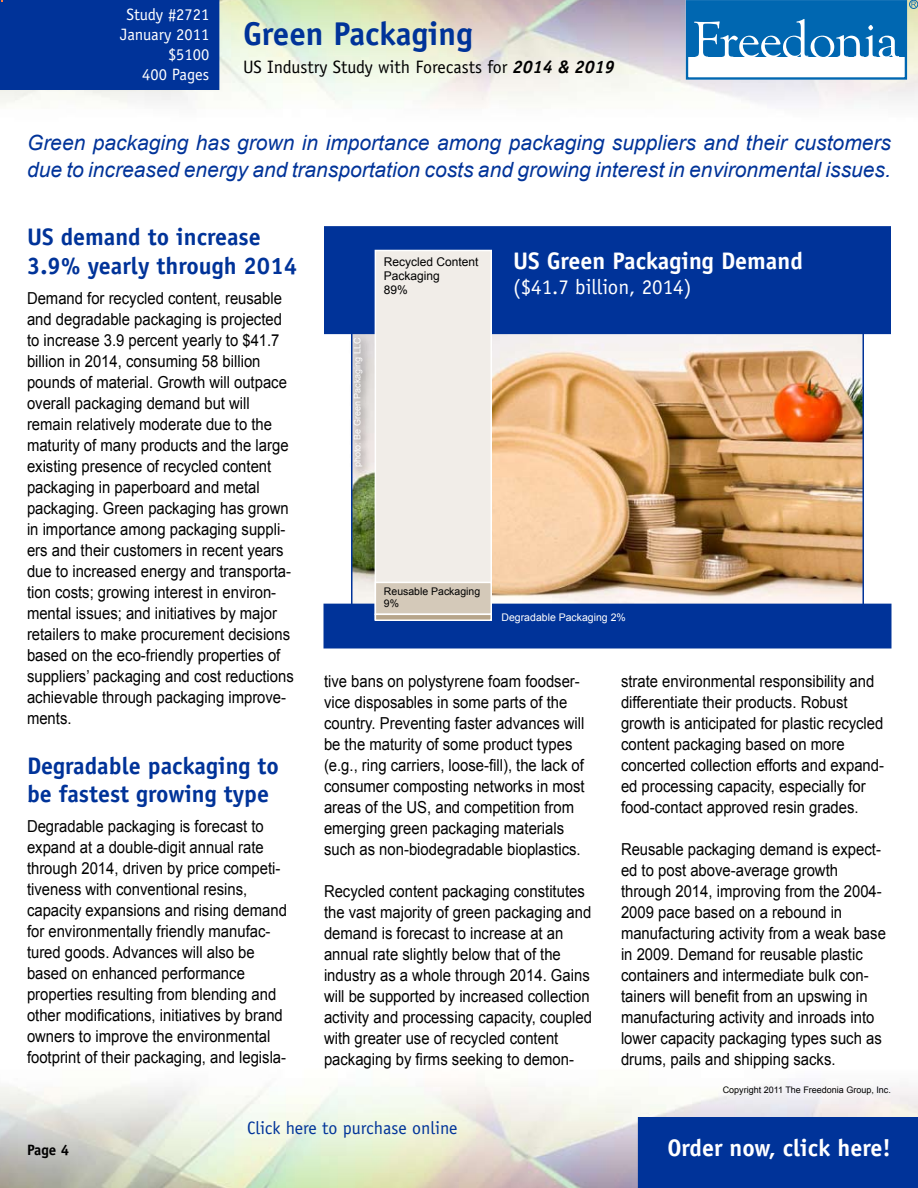
<style>
.page{position:relative;width:918px;height:1188px;background:#fff}
.page>*{position:absolute;margin:0;border:0;box-sizing:border-box;transform-origin:0 0}
.t1{font:700 33px "Officina Sans";color:#039}
.t2{font:700 24px/28.8px "Officina Sans";color:#039}
.t3{font:700 24px "Officina Sans";color:#fff}
.t4{font:italic 21px/27px "Arial";color:#039}
.t5{font:21px "Officina Sans";color:#fff}
.t6{font:18px "Officina Sans";color:#000}
.t7{font:18px "Officina Sans";color:#039}
.t8{font:16.5px/21px "Arial";color:#000;scale:.9 1}
.t9{font:16.5px/19.8px "Officina Sans";color:#fff;text-align:right}
.t10{font:700 15px "Officina Sans";color:#000}
.t11{font:12px/14.2px "Arial";color:#000}
.t12{font:10.5px "Arial";color:#fff}
.t13{font:10.5px/12px "Arial";color:#000}
.t14{font:9px "Arial";color:#000}
.t15{font:9px "Arial";color:#fff}
.s1{font-weight:700;font-style:italic}
</style>
<div class="page">
<div style="left:638px;top:1117px;width:280px;height:71px;background:#039"></div>
<div style="left:686px;top:0;width:221px;height:80px;border:2px solid #0067b1"></div>
<div style="left:687px;top:1px;width:218px;height:56px;background:#0067b1"></div>
<svg style="left:694px;top:19px;width:205px;height:38px"></svg>
<div style="left:909px;top:0;width:9px;height:9px;border:1px solid #0067b1;border-radius:50%"></div>
<svg style="left:911px;top:2px;width:5px;height:5px"></svg>
<img style="left:354px;top:334px;width:507px;height:270px">
<div style="left:325px;top:227px;width:565px;height:106px;background:#039"></div>
<div style="left:324px;top:226px;width:567px;height:108px;border:2px solid #039"></div>
<div style="left:0;top:0;width:219px;height:90px;background:#039"></div>
<div style="left:324px;top:604px;width:567px;height:44px;background:#039"></div>
<div style="left:375px;top:250px;width:116px;height:369px;background:#f1ede8"></div>
<div style="left:375px;top:250px;width:117px;height:370px;border:2px solid #fff"></div>
<div style="left:375px;top:582px;width:116px;height:32px;background:#d4c9b9"></div>
<div style="left:375px;top:582px;width:117px;height:33px;border:2px solid #fff"></div>
<div style="left:375px;top:614px;width:116px;height:6px;background:#b7a58a"></div>
<div style="left:375px;top:614px;width:117px;height:7px;border:2px solid #fff"></div>
<div style="left:347px;top:332px;width:26px;height:146px;background:#000;opacity:.75"></div>
<p class="t9" style="left:120px;top:5px;width:90px">Study #2721<br>January 2011 $5100<br>400 Pages</p>
<h1 class="t1" style="left:243px;top:13px;width:231px">Green Packaging</h1>
<p class="t6" style="left:243px;top:57px;width:373px">US Industry Study with Forecasts for <span class="s1">2014 &amp; 2019</span></p>
<p class="t4" style="left:27px;top:130px;width:866px">Green packaging has grown in importance among packaging suppliers and their customers due to increased energy and transportation costs and growing interest in environmental issues.</p>
<h2 class="t2" style="left:27px;top:222px;width:272px">US demand to increase<br>3.9% yearly through 2014</h2>
<p class="t8" style="left:27px;top:288px;width:298px">Demand for recycled content, reusable and degradable packaging is projected to increase 3.9 percent yearly to $41.7 billion in 2014, consuming 58 billion pounds of material. Growth will outpace overall packaging demand but will remain relatively moderate due to the maturity of many products and the large existing presence of recycled content packaging in paperboard and metal packaging. Green packaging has grown in importance among packaging suppli&shy;ers and their customers in recent years due to increased energy and transporta&shy;tion costs; growing interest in environ&shy;mental issues; and initiatives by major retailers to make procurement decisions based on the eco-friendly properties of suppliers’ packaging and cost reductions achievable through packaging improve&shy;ments.</p>
<h2 class="t2" style="left:27px;top:751px;width:253px">Degradable packaging to be fastest growing type</h2>
<p class="t8" style="left:27px;top:816px;width:290px">Degradable packaging is forecast to expand at a double-digit annual rate through 2014, driven by price competi&shy;tiveness with conventional resins, capacity expansions and rising demand for environmentally friendly manufac&shy;tured goods. Advances will also be based on enhanced performance properties resulting from blending and other modifications, initiatives by brand owners to improve the environmental footprint of their packaging, and legisla-</p>
<p class="t15" style="left:351px;top:467px;width:131px;rotate:-90deg">photo: Be Green Packaging LLC</p>
<p class="t11" style="left:384px;top:254px;width:96px">Recycled Content<br>Packaging<br>89%</p>
<h2 class="t3" style="left:513px;top:245px;width:291px">US Green Packaging Demand</h2>
<p class="t5" style="left:513px;top:274px;width:180px">($41.7 billion, 2014)</p>
<p class="t13" style="left:384px;top:586px;width:98px">Reusable Packaging<br>9%</p>
<p class="t12" style="left:502px;top:610px;width:126px">Degradable Packaging 2%</p>
<p class="t8" style="left:324px;top:671px;width:291px">tive bans on polystyrene foam foodser&shy;vice disposables in some parts of the country. Preventing faster advances will be the maturity of some product types (e.g., ring carriers, loose-fill), the lack of consumer composting networks in most areas of the US, and competition from emerging green packaging materials such as non-biodegradable bioplastics.</p>
<p class="t8" style="left:324px;top:881px;width:299px">Recycled content packaging constitutes the vast majority of green packaging and demand is forecast to increase at an annual rate slightly below that of the industry as a whole through 2014. Gains will be supported by increased collection activity and processing capacity, coupled with greater use of recycled content packaging by firms seeking to demon-</p>
<p class="t8" style="left:621px;top:671px;width:294px">strate environmental responsibility and differentiate their products. Robust growth is anticipated for plastic recycled content packaging based on more concerted collection efforts and expand&shy;ed processing capacity, especially for food-contact approved resin grades.</p>
<p class="t8" style="left:621px;top:839px;width:296px">Reusable packaging demand is expect&shy;ed to post above-average growth through 2014, improving from the 2004- 2009 pace based on a rebound in manufacturing activity from a weak base in 2009. Demand for reusable plastic containers and intermediate bulk con&shy;tainers will benefit from an upswing in manufacturing activity and inroads into lower capacity packaging types such as drums, pails and shipping sacks.</p>
<p class="t14" style="left:723px;top:1084px;width:170px">Copyright 2011 The Freedonia Group, Inc.</p>
<p class="t7" style="left:247px;top:1117px;width:212px">Click here to purchase online</p>
<p class="t10" style="left:27px;top:1140px;width:31px">Page</p>
<h2 class="t3" style="left:667px;top:1133px;width:225px">Order now, click here!</h2>
</div>
